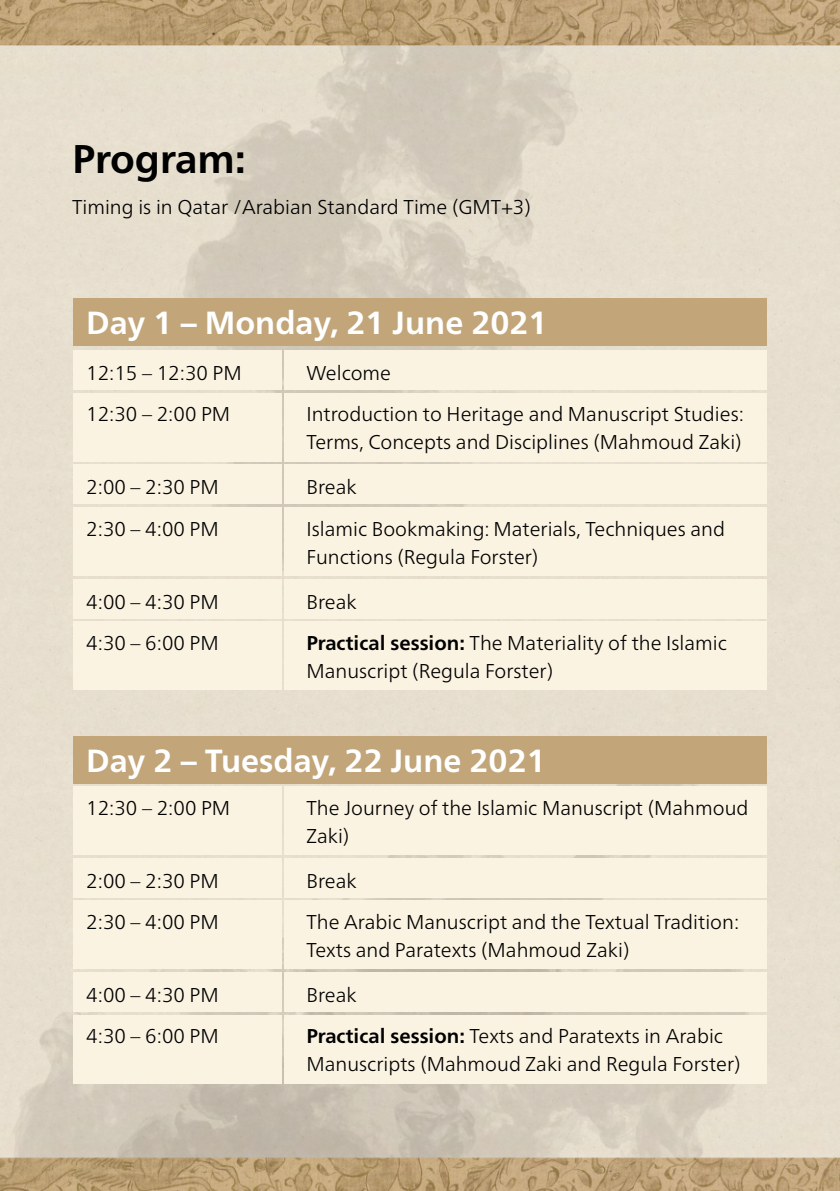
<style>
.page{position:relative;width:840px;height:1191px;background:#fff}
.page>*{position:absolute;margin:0;border:0;box-sizing:border-box;transform-origin:0 0}
.t1{font:700 40px "Neue Frutiger World";color:#000}
.t2{font:700 32px "Neue Frutiger World";color:#fff}
.t3{font:300 20px/28px "Neue Frutiger World";color:#000}
.s1{font-weight:700}
</style>
<div class="page">
<img style="left:0;top:0;width:839px;height:1191px">
<div style="left:73px;top:350px;width:208px;height:40px;background:#fbf3e2"></div>
<div style="left:73px;top:464px;width:208px;height:40px;background:#fbf3e2"></div>
<div style="left:73px;top:858px;width:208px;height:39px;background:#fbf3e2"></div>
<div style="left:73px;top:972px;width:208px;height:40px;background:#fbf3e2"></div>
<div style="left:73px;top:579px;width:208px;height:39px;background:#fbf3e2"></div>
<div style="left:73px;top:393px;width:208px;height:68px;background:#fbf3e2"></div>
<div style="left:73px;top:786px;width:208px;height:69px;background:#fbf3e2"></div>
<div style="left:73px;top:900px;width:208px;height:69px;background:#fbf3e2"></div>
<div style="left:73px;top:1014px;width:208px;height:69px;background:#fbf3e2"></div>
<div style="left:73px;top:507px;width:208px;height:69px;background:#fbf3e2"></div>
<div style="left:73px;top:621px;width:208px;height:69px;background:#fbf3e2"></div>
<div style="left:73px;top:298px;width:693px;height:47px;background:#c2a67a"></div>
<div style="left:73px;top:736px;width:693px;height:47px;background:#c2a67a"></div>
<div style="left:284px;top:350px;width:482px;height:40px;background:#fbf3e2"></div>
<div style="left:284px;top:464px;width:482px;height:40px;background:#fbf3e2"></div>
<div style="left:284px;top:858px;width:482px;height:39px;background:#fbf3e2"></div>
<div style="left:284px;top:972px;width:482px;height:40px;background:#fbf3e2"></div>
<div style="left:284px;top:579px;width:482px;height:39px;background:#fbf3e2"></div>
<div style="left:284px;top:393px;width:482px;height:68px;background:#fbf3e2"></div>
<div style="left:284px;top:786px;width:482px;height:69px;background:#fbf3e2"></div>
<div style="left:284px;top:900px;width:482px;height:69px;background:#fbf3e2"></div>
<div style="left:284px;top:1014px;width:482px;height:69px;background:#fbf3e2"></div>
<div style="left:284px;top:507px;width:482px;height:69px;background:#fbf3e2"></div>
<div style="left:284px;top:621px;width:482px;height:69px;background:#fbf3e2"></div>
<h1 class="t1" style="left:72px;top:123px;width:175px">Program:</h1>
<p class="t3" style="left:72px;top:193px;width:460px">Timing is in Qatar /Arabian Standard Time (GMT+3(</p>
<h2 class="t2" style="left:86px;top:294px;width:462px">Day 1 – Monday, 21 June 2021</h2>
<p class="t3" style="left:86px;top:359px;width:157px">12:15 – 12:30 PM</p>
<p class="t3" style="left:306px;top:359px;width:86px">Welcome</p>
<p class="t3" style="left:86px;top:400px;width:145px">12:30 – 2:00 PM</p>
<p class="t3" style="left:306px;top:400px;width:439px">Introduction to Heritage and Manuscript Studies:<br>Terms, Concepts and Disciplines (Mahmoud Zaki(</p>
<p class="t3" style="left:86px;top:473px;width:134px">2:00 – 2:30 PM</p>
<p class="t3" style="left:306px;top:473px;width:52px">Break</p>
<p class="t3" style="left:86px;top:515px;width:134px">2:30 – 4:00 PM</p>
<p class="t3" style="left:306px;top:515px;width:420px">Islamic Bookmaking: Materials, Techniques and<br>Functions (Regula Forster(</p>
<p class="t3" style="left:86px;top:588px;width:134px">4:00 – 4:30 PM</p>
<p class="t3" style="left:306px;top:588px;width:52px">Break</p>
<p class="t3" style="left:86px;top:629px;width:134px">4:30 – 6:00 PM</p>
<p class="t3" style="left:306px;top:629px;width:421px"><span class="s1">Practical session:</span> The Materiality of the Islamic<br>Manuscript (Regula Forster(</p>
<h2 class="t2" style="left:86px;top:732px;width:461px">Day 2 – Tuesday, 22 June 2021</h2>
<p class="t3" style="left:86px;top:794px;width:145px">12:30 – 2:00 PM</p>
<p class="t3" style="left:306px;top:794px;width:443px">The Journey of the Islamic Manuscript (Mahmoud<br>Zaki(</p>
<p class="t3" style="left:86px;top:867px;width:134px">2:00 – 2:30 PM</p>
<p class="t3" style="left:306px;top:867px;width:52px">Break</p>
<p class="t3" style="left:86px;top:908px;width:134px">2:30 – 4:00 PM</p>
<p class="t3" style="left:306px;top:908px;width:434px">The Arabic Manuscript and the Textual Tradition:<br>Texts and Paratexts (Mahmoud Zaki(</p>
<p class="t3" style="left:86px;top:981px;width:134px">4:00 – 4:30 PM</p>
<p class="t3" style="left:306px;top:981px;width:52px">Break</p>
<p class="t3" style="left:86px;top:1022px;width:134px">4:30 – 6:00 PM</p>
<p class="t3" style="left:306px;top:1022px;width:435px"><span class="s1">Practical session:</span> Texts and Paratexts in Arabic<br>Manuscripts (Mahmoud Zaki and Regula Forster(</p>
</div>
